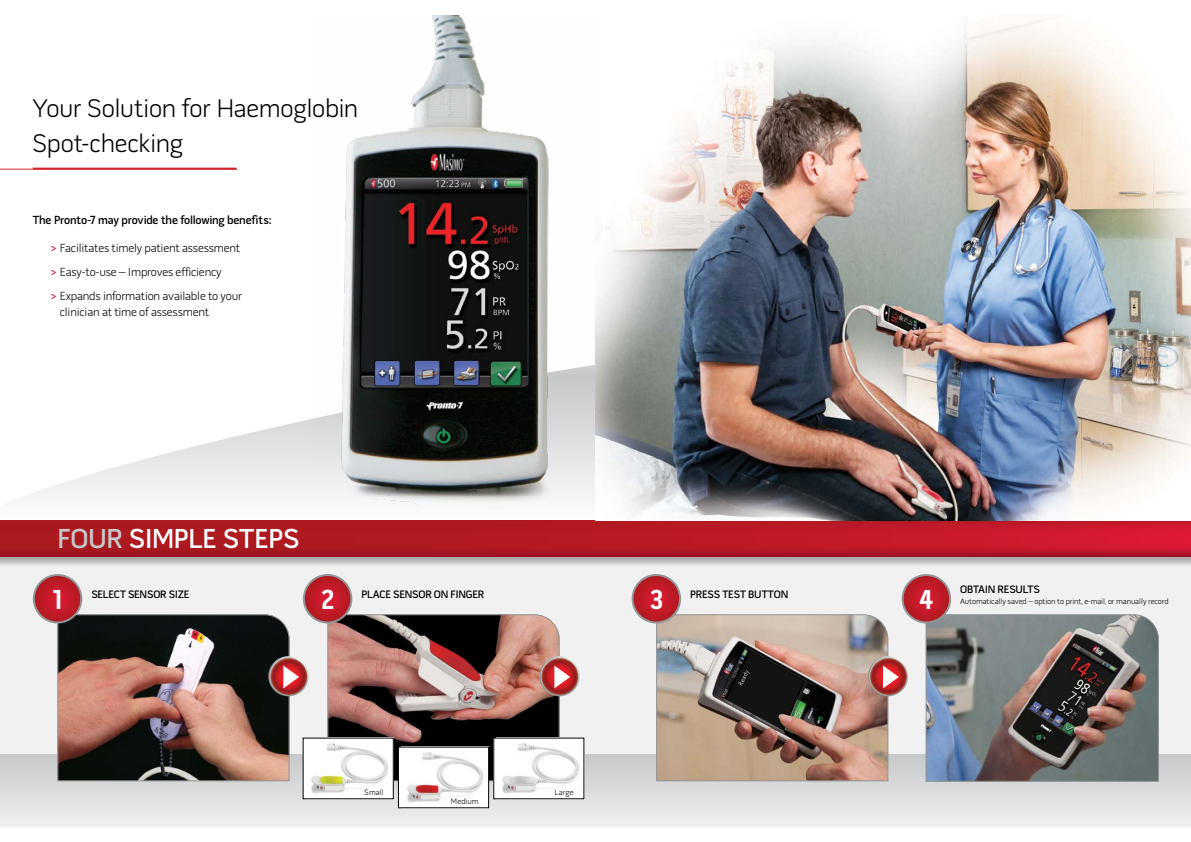
<style>
.page{position:relative;width:1191px;height:842px;background:#fff}
.page>*{position:absolute;margin:0;border:0;box-sizing:border-box;transform-origin:0 0}
.t1{font:600 28px "Pill Gothic 600 mg";letter-spacing:-.015em;color:#fff}
.t2{font:700 28px "Pill Gothic Cn 300 mg";color:#fff}
.t3{font:300 26px/35px "Pill Gothic 600 mg";letter-spacing:-.015em;color:#000}
.t4{font:300 12px/24px "Pill Gothic 600 mg";letter-spacing:-.015em;color:#000}
.t5{font:600 12px "Pill Gothic 600 mg";letter-spacing:-.015em;color:#000}
.t6{font:600 11px "Pill Gothic 600 mg";letter-spacing:-.015em;color:#000}
.t7{font:300 8px "Pill Gothic 600 mg";letter-spacing:-.01em;color:#000}
.s1{font-weight:700;font-size:10px;color:#e31837}
.s2{color:#c7c8ca}
</style>
<div class="page">
<svg style="left:27px;top:419px;width:285px;height:80px"></svg>
<div style="left:0;top:556px;width:1191px;height:270px;background:#f1f1f2"></div>
<div style="left:0;top:754px;width:1191px;height:72px;background:linear-gradient(to bottom,#c6c7c9,#eeeeef)"></div>
<svg style="left:0;top:520px;width:1036px;height:1px"></svg>
<div style="left:0;top:522px;width:1191px;height:45px;background:#000;opacity:.3"></div>
<svg style="left:0;top:521px;width:1191px;height:34px;background:#b61824"></svg>
<img style="left:925px;top:614px;width:234px;height:168px">
<img style="left:656px;top:614px;width:252px;height:167px">
<svg style="left:902px;top:575px;width:48px;height:47px;background:#bd202d"></svg>
<div style="left:901px;top:574px;width:50px;height:49px;border:2px solid #939598;border-radius:50%"></div>
<svg style="left:632px;top:575px;width:48px;height:47px;background:#bd202d"></svg>
<div style="left:631px;top:574px;width:50px;height:49px;border:2px solid #939598;border-radius:50%"></div>
<img style="left:312px;top:16px;width:283px;height:492px">
<img style="left:595px;top:18px;width:596px;height:502px">
<img style="left:57px;top:614px;width:251px;height:167px">
<svg style="left:304px;top:575px;width:47px;height:47px;background:#bf1e2b"></svg>
<div style="left:303px;top:574px;width:49px;height:49px;border:2px solid #939598;border-radius:50%"></div>
<svg style="left:34px;top:575px;width:47px;height:47px;background:#be1e2b"></svg>
<div style="left:33px;top:574px;width:49px;height:49px;border:2px solid #939598;border-radius:50%"></div>
<img style="left:327px;top:614px;width:252px;height:167px">
<hr style="left:0;top:169px;width:237px;height:1px;background:#d2232a">
<hr style="left:33px;top:168px;width:204px;height:2px;background:#d2232a">
<img style="left:306px;top:740px;width:85px;height:57px">
<img style="left:496px;top:740px;width:86px;height:57px">
<img style="left:401px;top:749px;width:86px;height:57px">
<div style="left:398px;top:747px;width:91px;height:61px;border:1px solid #000"></div>
<h2 class="t3" style="left:32px;top:93px;width:327px">Your Solution for Haemoglobin<br>Spot-checking</h2>
<p class="t5" style="left:33px;top:215px;width:240px">THE PRONTO-7 MAY PROVIDE THE FOLLOWING BENEFITS:</p>
<p class="t4" style="left:51px;top:237px;width:193px"><span class="s1">&gt;</span> Facilitates timely patient assessment <span class="s1">&gt;</span> Easy-to-use – Improves efficiency<br><span class="s1">&gt;</span> Expands information available to your</p>
<p class="t4" style="left:60px;top:301px;width:151px">clinician at time of assessment</p>
<h1 class="t1" style="left:58px;top:528px;width:243px"><span class="s2">FOUR</span> SIMPLE STEPS</h1>
<p class="t6" style="left:960px;top:585px;width:81px">OBTAIN RESULTS</p>
<h1 class="t2" style="left:52px;top:588px;width:13px">1</h1>
<h1 class="t2" style="left:321px;top:589px;width:15px">2</h1>
<h1 class="t2" style="left:649px;top:588px;width:15px">3</h1>
<h1 class="t2" style="left:919px;top:589px;width:16px">4</h1>
<p class="t7" style="left:960px;top:598px;width:210px">Automatically saved – option to print, e-mail, or manually record</p>
<p class="t6" style="left:91px;top:590px;width:100px">SELECT SENSOR SIZE</p>
<p class="t6" style="left:361px;top:590px;width:124px">PLACE SENSOR ON FINGER</p>
<p class="t6" style="left:690px;top:590px;width:100px">PRESS TEST BUTTON</p>
<p class="t7" style="left:364px;top:789px;width:21px">Small</p>
<p class="t7" style="left:451px;top:798px;width:29px">Medium</p>
<p class="t7" style="left:554px;top:789px;width:21px">Large</p>
</div>
